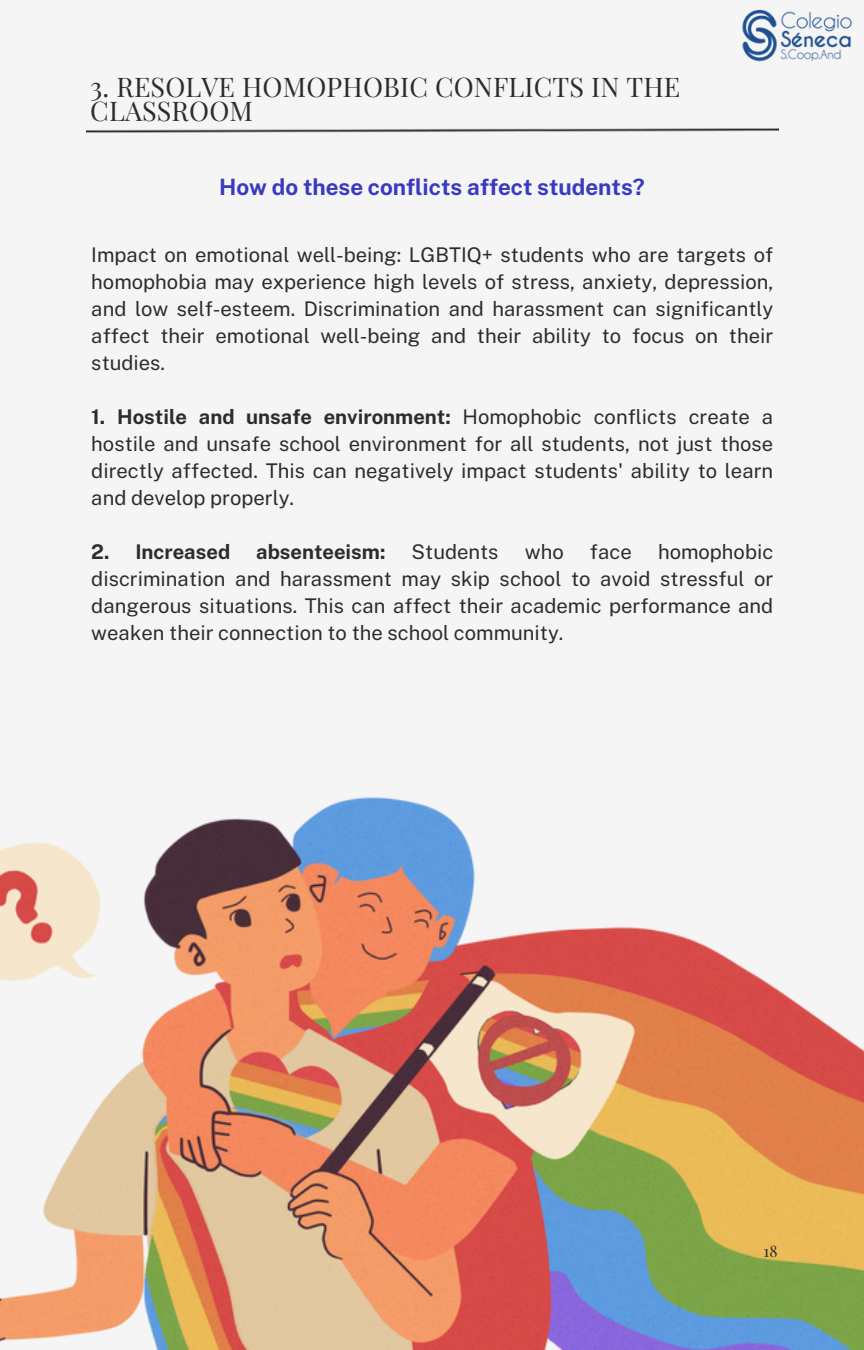
<style>
.page{position:relative;width:864px;height:1350px;background:#f5f5f5}
.page>*{position:absolute;margin:0;border:0;box-sizing:border-box;transform-origin:0 0}
.t1{font:27px/23.6px "Playfair Display";letter-spacing:.005em;color:#2b2c30}
.t2{font:700 22.5px "Public Sans";color:#3a3ac1}
.t3{font:20.25px/27px "Public Sans";color:#2b2c30;text-align:justify}
.t4{font:700 20.25px "Public Sans";color:#2b2c30}
.t5{font:15.75px "Playfair Display";color:#2b2c30}
.s1{font-weight:700}
</style>
<div class="page">
<img style="left:86px;top:129px;width:692px;height:3px">
<img style="left:742px;top:9px;width:110px;height:53px">
<img style="left:0;top:797px;width:864px;height:553px">
<p class="t1" style="left:90px;top:74px;width:592px">3. RESOLVE HOMOPHOBIC CONFLICTS IN THE<br>CLASSROOM</p>
<p class="t2" style="left:219px;top:174px;width:427px">How do these conflicts affect students?</p>
<p class="t3" style="left:91px;top:242px;width:684px">Impact on emotional well-being: LGBTIQ+ students who are targets of homophobia may experience high levels of stress, anxiety, depression, and low self-esteem. Discrimination and harassment can significantly affect their emotional well-being and their ability to focus on their studies.</p>
<p class="t3" style="left:91px;top:404px;width:684px"><span class="s1">1. Hostile and unsafe environment:</span> Homophobic conflicts create a hostile and unsafe school environment for all students, not just those directly affected. This can negatively impact students' ability to learn and develop properly.</p>
<p class="t4" style="left:91px;top:540px;width:140px">2. Increased</p>
<p class="t4" style="left:256px;top:540px;width:131px">absenteeism:</p>
<p class="t3" style="left:412px;top:539px;width:89px">Students</p>
<p class="t3" style="left:525px;top:539px;width:40px">who</p>
<p class="t3" style="left:590px;top:539px;width:43px">face</p>
<p class="t3" style="left:91px;top:539px;width:684px;text-indent:567px">homophobic discrimination and harassment may skip school to avoid stressful or dangerous situations. This can affect their academic performance and weaken their connection to the school community.</p>
<h2 class="t5" style="left:764px;top:1240px;width:16px">18</h2>
</div>
